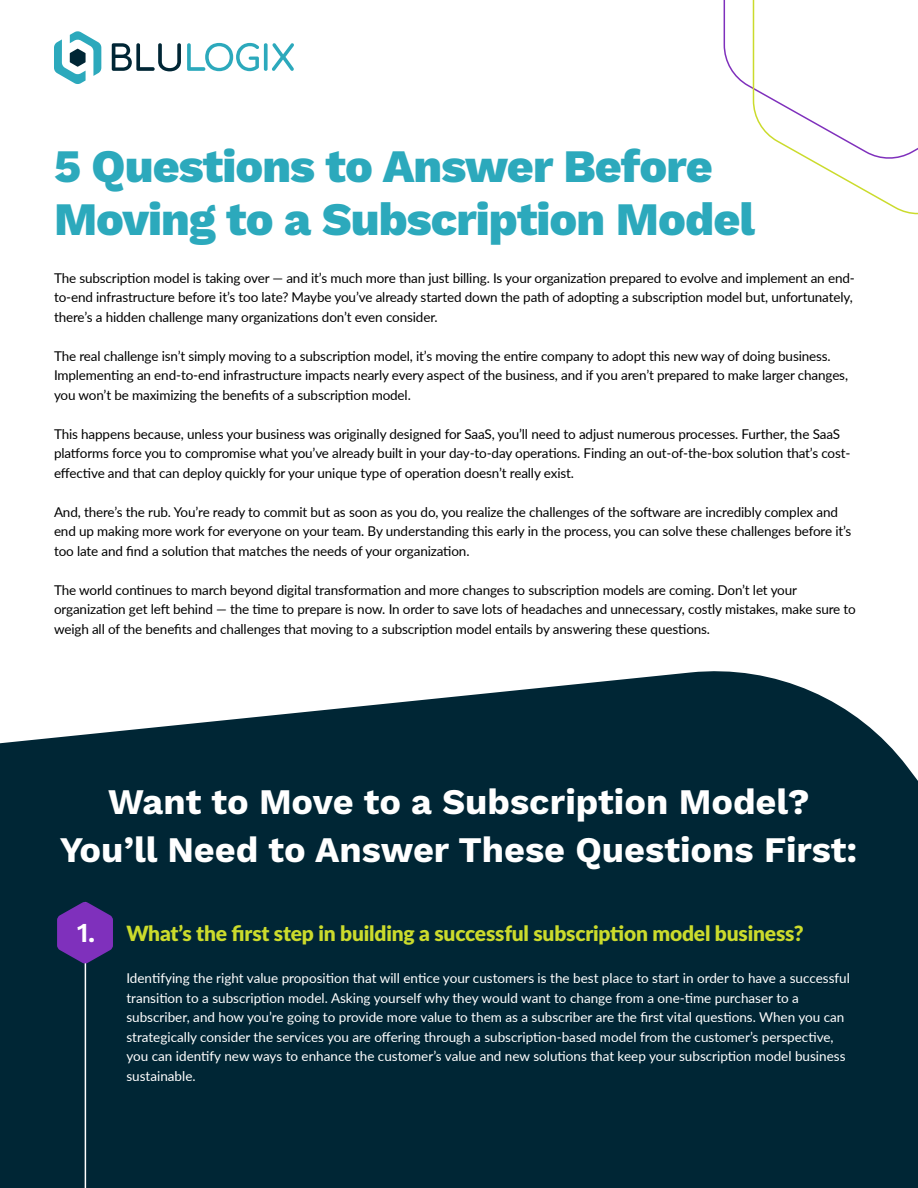
<style>
.page{position:relative;width:918px;height:1188px;background:#fff}
.page>*{position:absolute;margin:0;border:0;box-sizing:border-box;transform-origin:0 0}
.t1{font:800 46.5px/53.4px "Work Sans";letter-spacing:-.02em;color:#2ca9bc}
.t2{font:700 36px/48px "Work Sans";color:#fff;text-align:center}
.t3{font:600 27.3px "Work Sans";color:#fff}
.t4{font:900 21px "Lato";letter-spacing:-.01em;color:#cbdb2c}
.t5{font:13.5px/19.5px "Lato";letter-spacing:-.01em;color:#000}
.t6{font:13.5px/19.5px "Lato";color:#fff}
</style>
<div class="page">
<svg style="left:0;top:671px;width:918px;height:517px;fill:#002635"></svg>
<hr style="left:85px;top:902px;width:1px;height:286px;background:#fff">
<svg style="left:112px;top:43px;width:69px;height:28px"></svg>
<svg style="left:187px;top:43px;width:107px;height:28px"></svg>
<svg style="left:54px;top:31px;width:47px;height:53px"></svg>
<svg style="left:723px;top:0;width:195px;height:215px"></svg>
<svg style="left:57px;top:902px;width:56px;height:62px"></svg>
<h1 class="t1" style="left:54px;top:142px;width:703px">5 Questions to Answer Before<br>Moving to a Subscription Model</h1>
<p class="t5" style="left:54px;top:267px;width:802px">The subscription model is taking over — and it’s much more than just billing. Is your organization prepared to evolve and implement an end&shy;to-end infrastructure before it’s too late? Maybe you’ve already started down the path of adopting a subscription model but, unfortunately, there’s a hidden challenge many organizations don’t even consider.</p>
<p class="t5" style="left:54px;top:345px;width:796px">The real challenge isn’t simply moving to a subscription model, it’s moving the entire company to adopt this new way of doing business.<br>Implementing an end-to-end infrastructure impacts nearly every aspect of the business, and if you aren’t prepared to make larger changes, you won’t be maximizing the benefits of a subscription model.</p>
<p class="t5" style="left:54px;top:423px;width:798px">This happens because, unless your business was originally designed for SaaS, you’ll need to adjust numerous processes. Further, the SaaS platforms force you to compromise what you’ve already built in your day-to-day operations. Finding an out-of-the-box solution that’s cost&shy;effective and that can deploy quickly for your unique type of operation doesn’t really exist.</p>
<p class="t5" style="left:54px;top:501px;width:799px">And, there’s the rub. You’re ready to commit but as soon as you do, you realize the challenges of the software are incredibly complex and end up making more work for everyone on your team. By understanding this early in the process, you can solve these challenges before it’s too late and find a solution that matches the needs of your organization.</p>
<p class="t5" style="left:54px;top:579px;width:803px">The world continues to march beyond digital transformation and more changes to subscription models are coming. Don’t let your organization get left behind — the time to prepare is now. In order to save lots of headaches and unnecessary, costly mistakes, make sure to weigh all of the benefits and challenges that moving to a subscription model entails by answering these questions.</p>
<h2 class="t2" style="left:60px;top:779px;width:799px">Want to Move to a Subscription Model?<br>You’ll Need to Answer These Questions First:</h2>
<h3 class="t3" style="left:77px;top:916px;width:20px">1.</h3>
<h3 class="t4" style="left:126px;top:918px;width:679px">What’s the first step in building a successful subscription model business?</h3>
<p class="t6" style="left:126px;top:968px;width:725px">Identifying the right value proposition that will entice your customers is the best place to start in order to have a successful transition to a subscription model. Asking yourself why they would want to change from a one-time purchaser to a subscriber, and how you’re going to provide more value to them as a subscriber are the first vital questions. When you can strategically consider the services you are offering through a subscription-based model from the customer’s perspective, you can identify new ways to enhance the customer’s value and new solutions that keep your subscription model business sustainable.</p>
</div>
